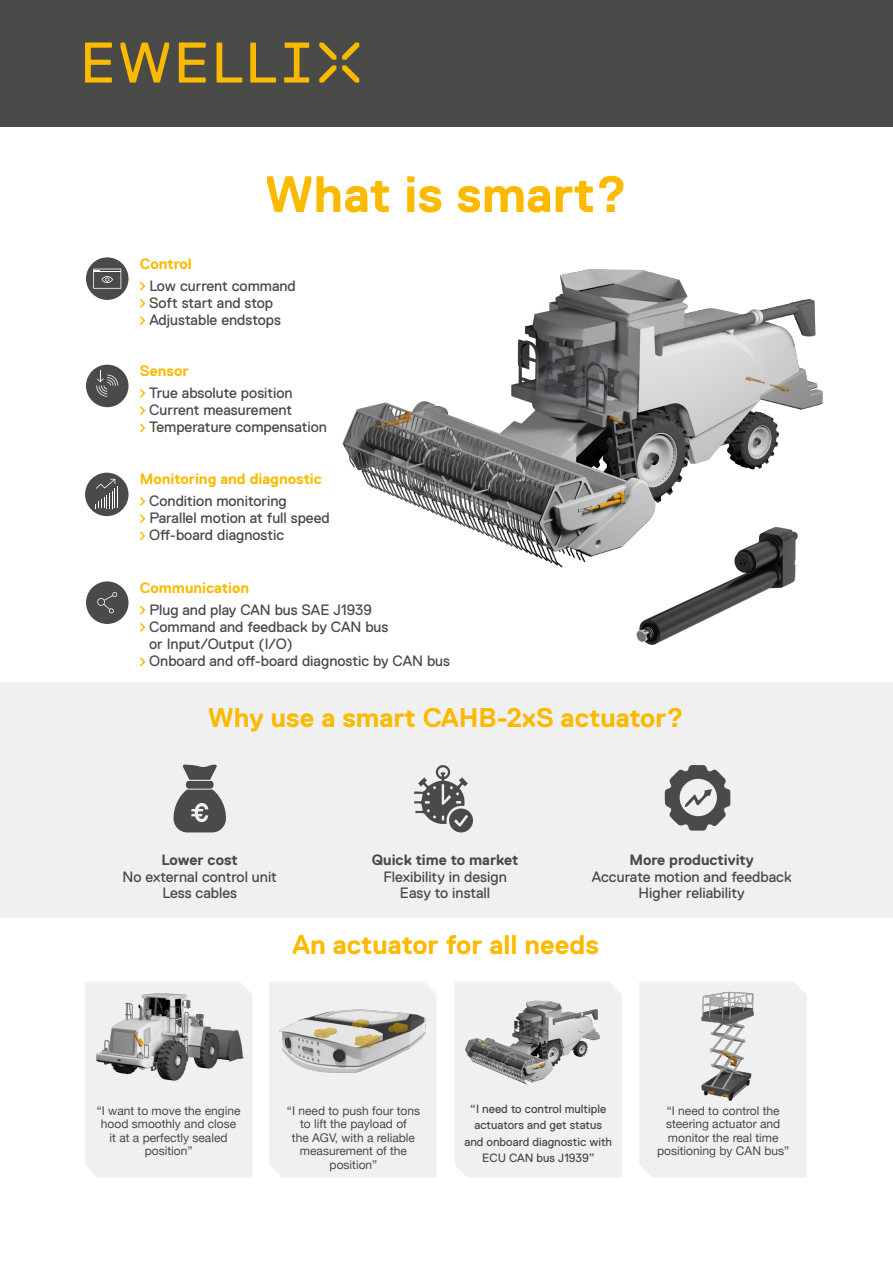
<style>
.page{position:relative;width:893px;height:1263px;background:#fff}
.page>*{position:absolute;margin:0;border:0;box-sizing:border-box;transform-origin:0 0}
.X_Heading-02{font:700 51px "Replica Std";color:#fbba00}
.X_Heading-04{font:700 27px "Replica Std";color:#fbba00}
.X_Bodytext-03{font:15px/17.2px "Replica Std";color:#4a4a49}
.X_Heading-05{font:700 15px "Replica Std";color:#fbba00}
.X_Heading-05-2{font:700 15px "Replica Std";color:#4a4a49}
.X_Caption-02{font:12px/13.5px "Helvetica Neue";color:#4a4a49;text-align:center}
.X_Bodytext-03-2{font:12px/16.5px "Replica Std";color:#4a4a49;text-align:center}
</style>
<div class="page">
<div style="left:0;top:683px;width:893px;height:235px;background:#f0f0f0"></div>
<div style="left:0;top:0;width:893px;height:126px;background:#4a4a49"></div>
<svg style="left:250px;top:43px;width:26px;height:40px"></svg>
<svg style="left:217px;top:43px;width:25px;height:40px"></svg>
<svg style="left:120px;top:43px;width:49px;height:40px"></svg>
<svg style="left:85px;top:43px;width:27px;height:40px"></svg>
<svg style="left:179px;top:43px;width:27px;height:40px"></svg>
<svg style="left:284px;top:43px;width:25px;height:40px"></svg>
<svg style="left:342px;top:43px;width:17px;height:40px"></svg>
<svg style="left:319px;top:43px;width:17px;height:40px"></svg>
<svg style="left:140px;top:281px;width:6px;height:44px"></svg>
<svg style="left:140px;top:389px;width:6px;height:44px"></svg>
<svg style="left:140px;top:497px;width:6px;height:44px"></svg>
<svg style="left:140px;top:605px;width:6px;height:27px"></svg>
<svg style="left:140px;top:657px;width:6px;height:10px"></svg>
<div style="left:86px;top:365px;width:43px;height:42px;background:#4a4a49;border-radius:50%"></div>
<svg style="left:96px;top:371px;width:22px;height:26px"></svg>
<div style="left:86px;top:581px;width:43px;height:43px;background:#4a4a49;border-radius:50%"></div>
<svg style="left:97px;top:592px;width:20px;height:21px"></svg>
<img style="left:342px;top:269px;width:481px;height:299px">
<div style="left:85px;top:982px;width:167px;height:195px;background:#f0f0f0"></div>
<div style="left:269px;top:982px;width:167px;height:195px;background:#f0f0f0"></div>
<div style="left:455px;top:982px;width:167px;height:195px;background:#f0f0f0"></div>
<div style="left:639px;top:982px;width:167px;height:195px;background:#f0f0f0"></div>
<img style="left:88px;top:982px;width:161px;height:107px">
<img style="left:274px;top:982px;width:159px;height:107px">
<img style="left:458px;top:987px;width:161px;height:102px">
<img style="left:680px;top:984px;width:86px;height:121px">
<svg style="left:414px;top:765px;width:59px;height:67px"></svg>
<svg style="left:665px;top:765px;width:65px;height:66px"></svg>
<svg style="left:173px;top:765px;width:53px;height:67px"></svg>
<div style="left:86px;top:257px;width:43px;height:43px;background:#4a4a49;border-radius:21px"></div>
<svg style="left:93px;top:269px;width:28px;height:20px"></svg>
<div style="left:85px;top:473px;width:44px;height:43px;background:#4a4a49;border-radius:50%"></div>
<svg style="left:96px;top:479px;width:22px;height:29px"></svg>
<img style="left:622px;top:516px;width:198px;height:129px">
<p class="X_Heading-02" style="left:265px;top:166px;width:364px">What is smart?</p>
<p class="X_Heading-05" style="left:140px;top:256px;width:53px">Control</p>
<p class="X_Bodytext-03" style="left:149px;top:277px;width:148px">Low current command</p>
<p class="X_Bodytext-03" style="left:149px;top:294px;width:126px">Soft start and stop</p>
<p class="X_Bodytext-03" style="left:149px;top:311px;width:133px">Adjustable endstops</p>
<p class="X_Heading-05" style="left:140px;top:363px;width:50px">Sensor</p>
<p class="X_Bodytext-03" style="left:149px;top:384px;width:145px">True absolute position</p>
<p class="X_Bodytext-03" style="left:149px;top:401px;width:145px">Current measurement</p>
<p class="X_Bodytext-03" style="left:149px;top:419px;width:179px">Temperature compensation</p>
<p class="X_Heading-05" style="left:140px;top:471px;width:184px">Monitoring and diagnostic</p>
<p class="X_Bodytext-03" style="left:149px;top:492px;width:139px">Condition monitoring</p>
<p class="X_Bodytext-03" style="left:149px;top:509px;width:182px">Parallel motion at full speed</p>
<p class="X_Bodytext-03" style="left:149px;top:527px;width:137px">Off-board diagnostic</p>
<p class="X_Heading-05" style="left:140px;top:580px;width:111px">Communication</p>
<p class="X_Bodytext-03" style="left:149px;top:601px;width:224px">Plug and play CAN bus SAE J1939</p>
<p class="X_Bodytext-03" style="left:149px;top:618px;width:241px">Command and feedback by CAN bus or Input/Output (I/O)</p>
<p class="X_Bodytext-03" style="left:149px;top:653px;width:302px">Onboard and off-board diagnostic by CAN bus</p>
<p class="X_Heading-04" style="left:208px;top:702px;width:477px">Why use a smart CAHB-2xS actuator?</p>
<p class="X_Heading-05-2" style="left:162px;top:851px;width:78px">Lower cost</p>
<p class="X_Bodytext-03" style="left:122px;top:868px;width:156px">No external control unit</p>
<p class="X_Bodytext-03" style="left:162px;top:884px;width:76px">Less cables</p>
<p class="X_Heading-05-2" style="left:372px;top:851px;width:148px">Quick time to market</p>
<p class="X_Bodytext-03" style="left:383px;top:868px;width:125px">Flexibility in design</p>
<p class="X_Bodytext-03" style="left:400px;top:884px;width:92px">Easy to install</p>
<p class="X_Heading-05-2" style="left:629px;top:851px;width:126px">More productivity</p>
<p class="X_Bodytext-03" style="left:592px;top:868px;width:201px">Accurate motion and feedback</p>
<p class="X_Bodytext-03" style="left:639px;top:884px;width:108px">Higher reliability</p>
<p class="X_Heading-04" style="left:293px;top:930px;width:308px">An actuator for all needs</p>
<p class="X_Caption-02" style="left:97px;top:1104px;width:145px">“I want to move the engine hood smoothly and close it at a perfectly sealed position”</p>
<p class="X_Caption-02" style="left:287px;top:1104px;width:135px">“I need to push four tons to lift the payload of<br>the AGV, with a reliable measurement of the position”</p>
<p class="X_Bodytext-03-2" style="left:464px;top:1100px;width:149px">“I need to control multiple actuators and get status and onboard diagnostic with<br>ECU CAN bus J1939”</p>
<p class="X_Caption-02" style="left:657px;top:1104px;width:134px">“I need to control the steering actuator and monitor the real time positioning by CAN bus”</p>
</div>
